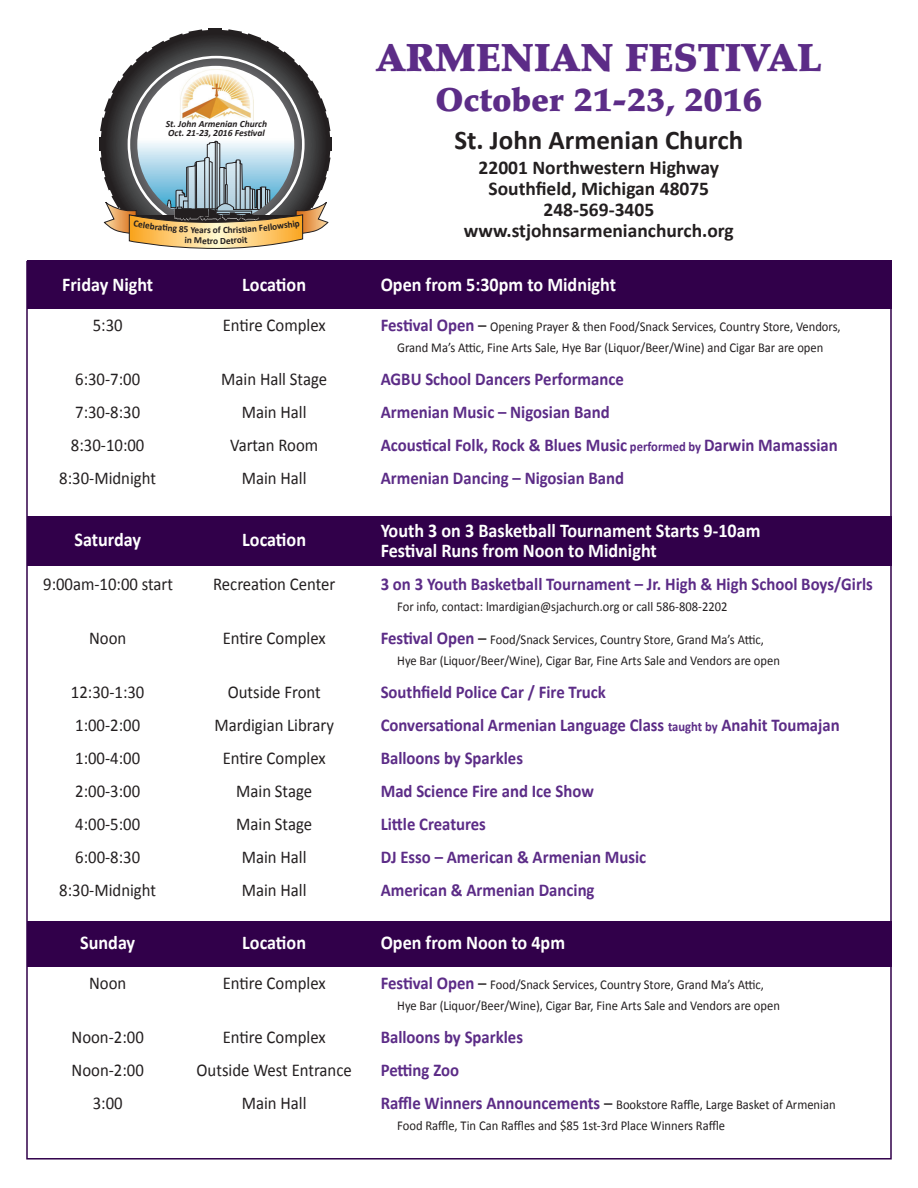
<style>
.page{position:relative;width:918px;height:1188px;background:#fff}
.page>*{position:absolute;margin:0;border:0;box-sizing:border-box;transform-origin:0 0}
.t1{font:900 39px "Palatino";color:#5c2c87}
.t2{font:900 33px "Palatino";color:#5c2c87}
.t3{font:700 27px "Calibri";color:#231f20}
.t4{font:700 19.5px/19.5px "Calibri";color:#fff;scale:.93 1}
.t5{font:700 19.5px/21px "Calibri";color:#231f20;text-align:center}
.t6{font:700 18px "Calibri";color:#5c2c87;scale:.93 1}
.t7{font:18px "Calibri";color:#231f20;scale:.93 1}
.t8{font:13.5px/21px "Calibri";color:#231f20;scale:.93 1}
.t9{font:italic 700 9.6px/9.3px "Calibri";color:#231f20}
.t10{font:700 9.6px "Calibri";color:#231f20}
.s1{font-weight:700;font-size:18px;color:#5c2c87}
.s2{font-size:18px}
.s3{font-size:13.5px}
</style>
<div class="page">
<hr style="left:209px;top:29px;width:13px;height:4px;background:#231f20">
<hr style="left:99px;top:138px;width:4px;height:13px;background:#231f20">
<hr style="left:327px;top:138px;width:4px;height:13px;background:#231f20">
<svg style="left:101px;top:30px;width:229px;height:111px"></svg>
<div style="left:151px;top:243px;width:126px;height:22px;background:#31004a"></div>
<div style="left:27px;top:516px;width:865px;height:50px;background:#31004a"></div>
<div style="left:27px;top:261px;width:865px;height:48px;background:#31004a"></div>
<div style="left:27px;top:921px;width:865px;height:46px;background:#31004a"></div>
<svg style="left:100px;top:141px;width:231px;height:119px"></svg>
<p class="t9" style="left:166px;top:119px;width:103px">St. John Armenian Church<br>Oct. 21-23, 2016 Festival</p>
<p class="t10" style="left:213px;top:224px;width:10px">of</p>
<p class="t10" style="left:236px;top:224px;width:17px;rotate:-3deg">isti</p>
<p class="t10" style="left:213px;top:235px;width:7px">o</p>
<h1 class="t1" style="left:376px;top:34px;width:447px">ARMENIAN FESTIVAL</h1>
<h2 class="t2" style="left:435px;top:80px;width:328px">October 21-23, 2016</h2>
<h3 class="t3" style="left:454px;top:123px;width:290px">St. John Armenian Church</h3>
<h3 class="t5" style="left:464px;top:157px;width:271px">22001 Northwestern Highway<br>Southfield, Michigan 48075<br>248-569-3405 www.stjohnsarmenianchurch.org</h3>
<h3 class="t4" style="left:62px;top:275px;width:100px">Friday Night</h3>
<h3 class="t4" style="left:242px;top:275px;width:70px">Location</h3>
<h3 class="t4" style="left:381px;top:275px;width:255px">Open from 5:30pm to Midnight</h3>
<h3 class="t7" style="left:93px;top:313px;width:34px">5:30</h3>
<h3 class="t7" style="left:223px;top:313px;width:112px">Entire Complex</h3>
<p class="t8" style="left:381px;top:316px;width:496px;text-align:center"><span class="s1">Festival Open</span> <span class="s2">–</span> Opening Prayer &amp; then Food/Snack Services, Country Store, Vendors,<br>Grand Ma’s Attic, Fine Arts Sale, Hye Bar (Liquor/Beer/Wine) and Cigar Bar are open</p>
<h3 class="t7" style="left:75px;top:367px;width:71px">6:30-7:00</h3>
<h3 class="t7" style="left:221px;top:367px;width:115px">Main Hall Stage</h3>
<h3 class="t6" style="left:381px;top:367px;width:263px">AGBU School Dancers Performance</h3>
<h3 class="t7" style="left:75px;top:400px;width:71px">7:30-8:30</h3>
<h3 class="t7" style="left:242px;top:400px;width:71px">Main Hall</h3>
<h3 class="t6" style="left:381px;top:400px;width:248px">Armenian Music – Nigosian Band</h3>
<h3 class="t7" style="left:71px;top:433px;width:81px">8:30-10:00</h3>
<h3 class="t7" style="left:230px;top:433px;width:96px">Vartan Room</h3>
<h3 class="t6" style="left:381px;top:433px;width:493px">Acoustical Folk, Rock &amp; Blues Music <span class="s3">performed by</span> Darwin Mamassian</h3>
<h3 class="t7" style="left:59px;top:466px;width:106px">8:30-Midnight</h3>
<h3 class="t7" style="left:242px;top:466px;width:71px">Main Hall</h3>
<h3 class="t6" style="left:381px;top:466px;width:263px">Armenian Dancing – Nigosian Band</h3>
<h3 class="t4" style="left:74px;top:530px;width:73px">Saturday</h3>
<h3 class="t4" style="left:242px;top:530px;width:70px">Location</h3>
<h3 class="t4" style="left:381px;top:521px;width:410px">Youth 3 on 3 Basketball Tournament Starts 9-10am<br>Festival Runs from Noon to Midnight</h3>
<h3 class="t7" style="left:43px;top:572px;width:141px">9:00am-10:00 start</h3>
<h3 class="t7" style="left:213px;top:572px;width:133px">Recreation Center</h3>
<h3 class="t6" style="left:381px;top:572px;width:531px">3 on 3 Youth Basketball Tournament – Jr. High &amp; High School Boys/Girls</h3>
<p class="t8" style="left:397px;top:596px;width:357px">For info, contact: lmardigian@sjachurch.org or call 586-808-2202</p>
<h3 class="t7" style="left:89px;top:626px;width:42px">Noon</h3>
<h3 class="t7" style="left:223px;top:626px;width:112px">Entire Complex</h3>
<p class="t8" style="left:397px;top:629px;width:413px;text-indent:-16px"><span class="s1">Festival Open</span> <span class="s2">–</span> Food/Snack Services, Country Store, Grand Ma’s Attic,<br>Hye Bar (Liquor/Beer/Wine), Cigar Bar, Fine Arts Sale and Vendors are open</p>
<h3 class="t7" style="left:71px;top:680px;width:81px">12:30-1:30</h3>
<h3 class="t7" style="left:228px;top:680px;width:102px">Outside Front</h3>
<h3 class="t6" style="left:381px;top:680px;width:244px">Southfield Police Car / Fire Truck</h3>
<h3 class="t7" style="left:75px;top:713px;width:71px">1:00-2:00</h3>
<h3 class="t7" style="left:214px;top:713px;width:130px">Mardigian Library</h3>
<h3 class="t6" style="left:381px;top:713px;width:495px">Conversational Armenian Language Class <span class="s3">taught by</span> Anahit Toumajan</h3>
<h3 class="t7" style="left:75px;top:746px;width:71px">1:00-4:00</h3>
<h3 class="t7" style="left:223px;top:746px;width:112px">Entire Complex</h3>
<h3 class="t6" style="left:381px;top:746px;width:155px">Balloons by Sparkles</h3>
<h3 class="t7" style="left:75px;top:779px;width:71px">2:00-3:00</h3>
<h3 class="t7" style="left:236px;top:779px;width:83px">Main Stage</h3>
<h3 class="t6" style="left:381px;top:779px;width:231px">Mad Science Fire and Ice Show</h3>
<h3 class="t7" style="left:75px;top:812px;width:71px">4:00-5:00</h3>
<h3 class="t7" style="left:236px;top:812px;width:83px">Main Stage</h3>
<h3 class="t6" style="left:381px;top:812px;width:115px">Little Creatures</h3>
<h3 class="t7" style="left:75px;top:845px;width:71px">6:00-8:30</h3>
<h3 class="t7" style="left:242px;top:845px;width:71px">Main Hall</h3>
<h3 class="t6" style="left:381px;top:845px;width:287px">DJ Esso – American &amp; Armenian Music</h3>
<h3 class="t7" style="left:59px;top:878px;width:106px">8:30-Midnight</h3>
<h3 class="t7" style="left:242px;top:878px;width:71px">Main Hall</h3>
<h3 class="t6" style="left:381px;top:878px;width:231px">American &amp; Armenian Dancing</h3>
<h3 class="t4" style="left:80px;top:933px;width:61px">Sunday</h3>
<h3 class="t4" style="left:242px;top:933px;width:70px">Location</h3>
<h3 class="t4" style="left:381px;top:933px;width:200px">Open from Noon to 4pm</h3>
<h3 class="t7" style="left:89px;top:971px;width:42px">Noon</h3>
<h3 class="t7" style="left:223px;top:971px;width:112px">Entire Complex</h3>
<p class="t8" style="left:397px;top:974px;width:413px;text-indent:-16px"><span class="s1">Festival Open</span> <span class="s2">–</span> Food/Snack Services, Country Store, Grand Ma’s Attic,<br>Hye Bar (Liquor/Beer/Wine), Cigar Bar, Fine Arts Sale and Vendors are open</p>
<h3 class="t7" style="left:72px;top:1025px;width:79px">Noon-2:00</h3>
<h3 class="t7" style="left:223px;top:1025px;width:112px">Entire Complex</h3>
<h3 class="t6" style="left:381px;top:1025px;width:155px">Balloons by Sparkles</h3>
<h3 class="t7" style="left:72px;top:1058px;width:79px">Noon-2:00</h3>
<h3 class="t7" style="left:197px;top:1058px;width:168px">Outside West Entrance</h3>
<h3 class="t6" style="left:381px;top:1058px;width:86px">Petting Zoo</h3>
<h3 class="t7" style="left:93px;top:1091px;width:34px">3:00</h3>
<h3 class="t7" style="left:242px;top:1091px;width:71px">Main Hall</h3>
<p class="t8" style="left:397px;top:1094px;width:473px;text-indent:-16px"><span class="s1">Raffle Winners Announcements</span> <span class="s2">–</span> Bookstore Raffle, Large Basket of Armenian<br>Food Raffle, Tin Can Raffles and $85 1st-3rd Place Winners Raffle</p>
</div>
